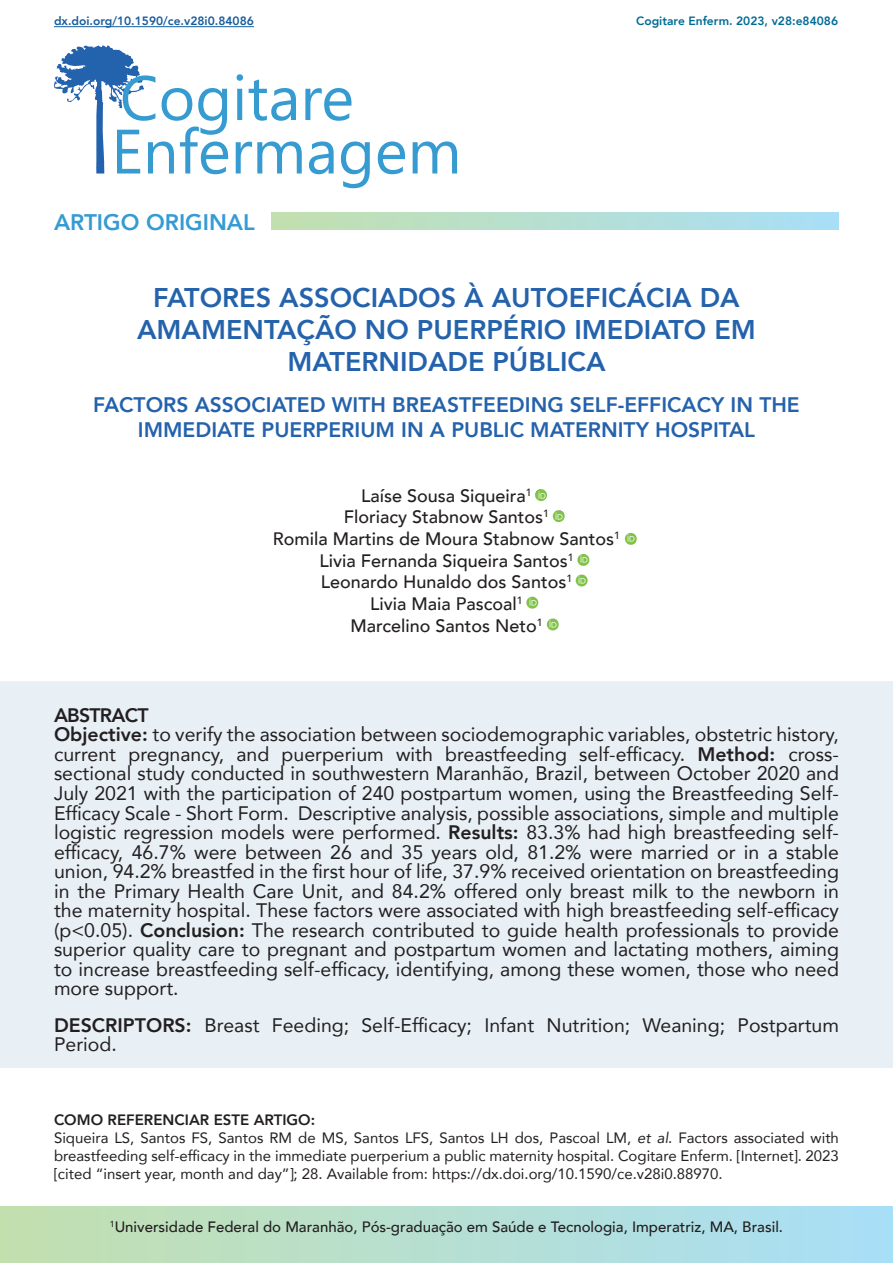
<style>
.page{position:relative;width:893px;height:1263px;background:#fff}
.page>*{position:absolute;margin:0;border:0;box-sizing:border-box;transform-origin:0 0}
.t1{font:800 27px/32.4px "Avenir";color:#2462ac;text-align:center}
.t2{font:800 22.5px "Avenir";color:#349bd3}
.t3{font:800 21px/25.2px "Avenir";color:#2462ac;text-align:center}
.t4{font:19.5px/19.5px "Avenir";color:#231f20;text-align:justify}
.t5{font:800 19.5px "Avenir";letter-spacing:-.04em;color:#231f20}
.t6{font:500 18px "Avenir";color:#231f20}
.t7{font:15px/18px "Avenir";color:#231f20;text-align:justify}
.t8{font:500 15px "Avenir";color:#231f20}
.t9{font:800 15px "Avenir";color:#231f20}
.t10{font:500 12px "Avenir";color:#231f20}
.t11{font:800 12px "Avenir";color:#175d9e}
.t12{font:800 12px "Avenir";color:#006c95}
.s1{font-weight:800}
.s2{font-style:italic}
</style>
<div class="page">
<svg style="left:236px;top:141px;width:66px;height:32px"></svg>
<svg style="left:309px;top:141px;width:25px;height:33px"></svg>
<svg style="left:341px;top:141px;width:29px;height:47px"></svg>
<svg style="left:378px;top:141px;width:27px;height:33px"></svg>
<svg style="left:413px;top:141px;width:44px;height:32px"></svg>
<svg style="left:54px;top:45px;width:174px;height:129px"></svg>
<svg style="left:237px;top:74px;width:6px;height:46px"></svg>
<svg style="left:249px;top:79px;width:47px;height:42px"></svg>
<svg style="left:305px;top:88px;width:46px;height:33px"></svg>
<div style="left:271px;top:213px;width:568px;height:16px;background:linear-gradient(to right,#c3dfae,#a9dff7)"></div>
<hr style="left:54px;top:26px;width:200px;height:1px;background:#175d9e">
<div style="left:0;top:681px;width:893px;height:387px;background:#e8f0f6"></div>
<div style="left:0;top:1206px;width:893px;height:57px;background:linear-gradient(to right,#c3dfae,#a9dff7)"></div>
<svg style="left:535px;top:489px;width:12px;height:12px"></svg>
<svg style="left:553px;top:510px;width:12px;height:12px"></svg>
<svg style="left:577px;top:554px;width:12px;height:12px"></svg>
<svg style="left:625px;top:533px;width:12px;height:12px"></svg>
<svg style="left:576px;top:575px;width:12px;height:11px"></svg>
<svg style="left:526px;top:597px;width:12px;height:12px"></svg>
<svg style="left:547px;top:618px;width:12px;height:12px"></svg>
<p class="t11" style="left:54px;top:10px;width:201px">dx.doi.org/10.1590/ce.v28i0.84086</p>
<p class="t2" style="left:54px;top:201px;width:202px">ARTIGO ORIGINAL</p>
<p class="t12" style="left:636px;top:10px;width:203px">Cogitare Enferm. 2023, v28:e84086</p>
<p class="t1" style="left:137px;top:279px;width:620px">FATORES ASSOCIADOS À AUTOEFICÁCIA DA<br>AMAMENTAÇÃO NO PUERPÉRIO IMEDIATO EM<br>MATERNIDADE PÚBLICA</p>
<p class="t3" style="left:93px;top:390px;width:708px">FACTORS ASSOCIATED WITH BREASTFEEDING SELF-EFFICACY IN THE<br>IMMEDIATE PUERPERIUM IN A PUBLIC MATERNITY HOSPITAL</p>
<p class="t6" style="left:361px;top:480px;width:172px">Laíse Sousa Siqueira<sup>1</sup></p>
<p class="t6" style="left:344px;top:502px;width:207px">Floriacy Stabnow Santos<sup>1</sup></p>
<p class="t6" style="left:273px;top:523px;width:349px">Romila Martins de Moura Stabnow Santos<sup>1</sup></p>
<p class="t6" style="left:319px;top:545px;width:256px">Livia Fernanda Siqueira Santos<sup>1</sup></p>
<p class="t6" style="left:321px;top:566px;width:253px">Leonardo Hunaldo dos Santos<sup>1</sup></p>
<p class="t6" style="left:370px;top:588px;width:154px">Livia Maia Pascoal<sup>1</sup></p>
<p class="t6" style="left:350px;top:610px;width:194px">Marcelino Santos Neto<sup>1</sup></p>
<p class="t5" style="left:54px;top:697px;width:96px">ABSTRACT</p>
<p class="t4" style="left:54px;top:724px;width:786px"><span class="s1">Objective:</span> to verify the association between sociodemographic variables, obstetric history, current pregnancy, and puerperium with breastfeeding self-efficacy. <span class="s1">Method:</span> cross&shy;sectional study conducted in southwestern Maranhão, Brazil, between October 2020 and July 2021 with the participation of 240 postpartum women, using the Breastfeeding Self-Efficacy Scale - Short Form. Descriptive analysis, possible associations, simple and multiple logistic regression models were performed. <span class="s1">Results:</span> 83.3% had high breastfeeding self&shy;efficacy, 46.7% were between 26 and 35 years old, 81.2% were married or in a stable union, 94.2% breastfed in the first hour of life, 37.9% received orientation on breastfeeding in the Primary Health Care Unit, and 84.2% offered only breast milk to the newborn in the maternity hospital. These factors were associated with high breastfeeding self-efficacy (p&lt;0.05). <span class="s1">Conclusion:</span> The research contributed to guide health professionals to provide superior quality care to pregnant and postpartum women and lactating mothers, aiming to increase breastfeeding self-efficacy, identifying, among these women, those who need more support.</p>
<p class="t4" style="left:54px;top:1014px;width:786px"><span class="s1">DESCRIPTORS:</span> Breast Feeding; Self-Efficacy; Infant Nutrition; Weaning; Postpartum<br>Period.</p>
<p class="t9" style="left:54px;top:1106px;width:263px">COMO REFERENCIAR ESTE ARTIGO:</p>
<p class="t7" style="left:54px;top:1128px;width:786px">Siqueira LS, Santos FS, Santos RM de MS, Santos LFS, Santos LH dos, Pascoal LM, <span class="s2">et al</span>. Factors associated with breastfeeding self-efficacy in the immediate puerperium a public maternity hospital. Cogitare Enferm. [Internet]. 2023 [cited “insert year, month and day”]; 28. Available from: https://dx.doi.org/10.1590/ce.v28i0.88970.</p>
<p class="t8" style="left:110px;top:1213px;width:675px"><sup>1</sup>Universidade Federal do Maranhão, Pós-graduação em Saúde e Tecnologia, Imperatriz, MA, Brasil.</p>
<p class="t10" style="left:178px;top:1215px;width:539px">Fatores associados à autoeficácia da amamentação no puerpério imediato em maternidade pública</p>
</div>
